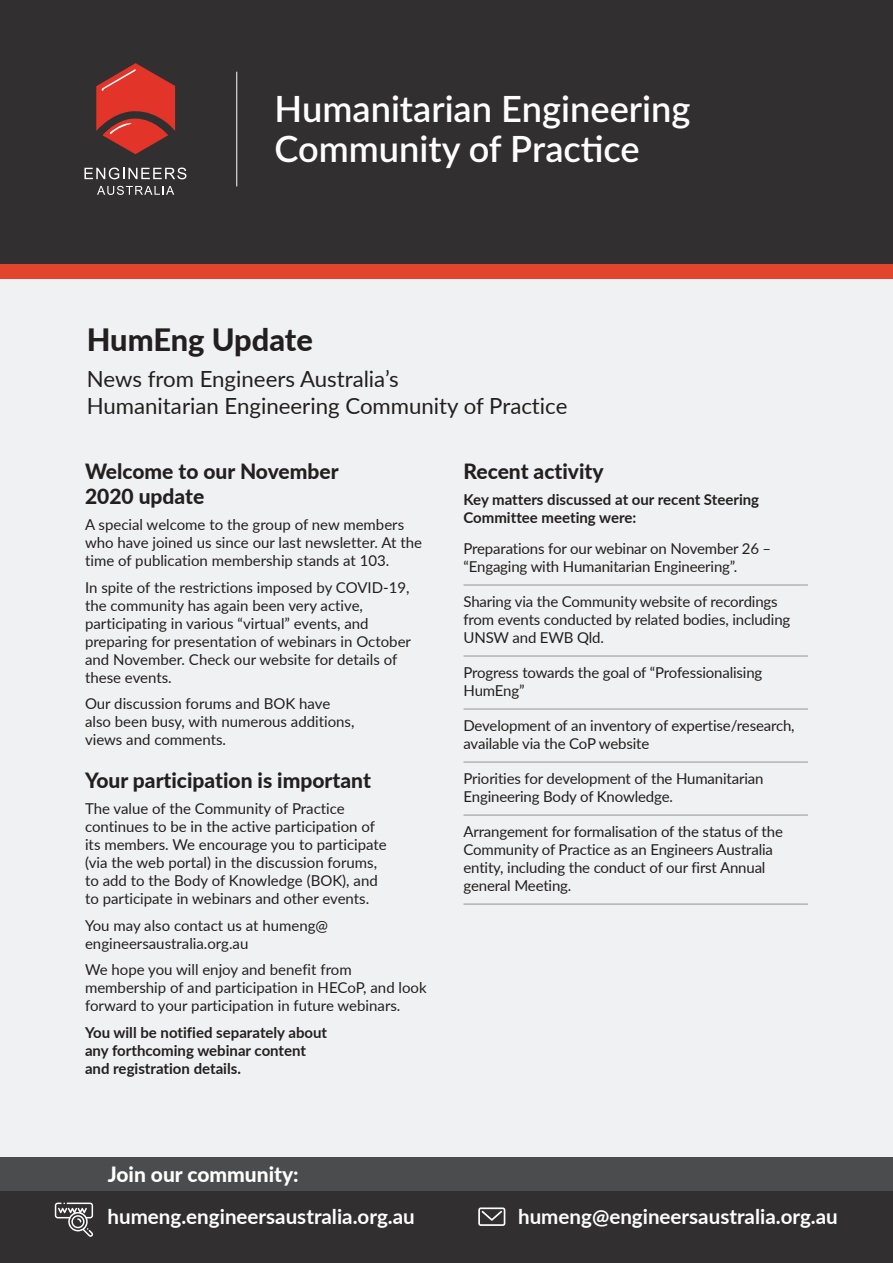
<style>
.page{position:relative;width:893px;height:1263px;background:#fff}
.page>*{position:absolute;margin:0;border:0;box-sizing:border-box;transform-origin:0 0}
.t1{font:600 36.15px/39.8px "Lato";color:#fff}
.t2{font:800 30.75px "Lato";letter-spacing:-.005em;color:#231f20}
.t3{font:22.2px/26.7px "Lato";color:#231f20}
.t4{font:800 21px/25.2px "Lato";color:#231f20}
.t5{font:800 21px "Lato";color:#fff}
.t6{font:700 20.55px "Lato";color:#fff}
.Bullets_Rule{font:15px/18px "Lato";letter-spacing:-.005em;color:#231f20}
.t7{font:700 15px/18px "Lato";color:#231f20}
</style>
<div class="page">
<div style="left:0;top:1182px;width:893px;height:81px;background:#312f30"></div>
<div style="left:0;top:1157px;width:893px;height:34px;background:#4b4c4d"></div>
<div style="left:0;top:264px;width:893px;height:893px;background:#f0f1f2"></div>
<div style="left:0;top:0;width:893px;height:279px;background:#e3442d"></div>
<hr style="left:463px;top:585px;width:345px;height:1px;background:#939598">
<hr style="left:463px;top:656px;width:345px;height:1px;background:#939598">
<hr style="left:463px;top:709px;width:345px;height:1px;background:#939598">
<hr style="left:463px;top:762px;width:345px;height:1px;background:#939598">
<hr style="left:463px;top:815px;width:345px;height:1px;background:#939598">
<hr style="left:463px;top:904px;width:345px;height:1px;background:#939598">
<div style="left:0;top:0;width:893px;height:264px;background:#312f30"></div>
<hr style="left:236px;top:72px;width:1px;height:114px;background:#fff">
<svg style="left:84px;top:168px;width:102px;height:11px"></svg>
<svg style="left:97px;top:186px;width:77px;height:9px"></svg>
<svg style="left:96px;top:63px;width:79px;height:91px"></svg>
<svg style="left:478px;top:1207px;width:27px;height:19px"></svg>
<svg style="left:55px;top:1202px;width:38px;height:35px"></svg>
<p class="t1" style="left:274px;top:87px;width:417px">Humanitarian Engineering<br>Community of Prac ce</p>
<h2 class="t2" style="left:87px;top:317px;width:228px">HumEng Update</h2>
<p class="t3" style="left:87px;top:365px;width:482px">News from Engineers Australia’s<br>Humanitarian Engineering Community of Practice</p>
<h2 class="t4" style="left:85px;top:457px;width:255px">Welcome to our November<br>2020 update</h2>
<p class="Bullets_Rule" style="left:85px;top:515px;width:338px">A special welcome to the group of new members who have joined us since our last newsletter. At the time of publication membership stands at 103.</p>
<p class="Bullets_Rule" style="left:85px;top:578px;width:328px">In spite of the restrictions imposed by COVID-19, the community has again been very active, participating in various “virtual” events, and preparing for presentation of webinars in October and November. Check our website for details of these events.</p>
<p class="Bullets_Rule" style="left:85px;top:694px;width:271px">Our discussion forums and BOK have also been busy, with numerous additions, views and comments.</p>
<h2 class="t4" style="left:85px;top:766px;width:287px">Your participation is important</h2>
<p class="Bullets_Rule" style="left:85px;top:799px;width:303px">The value of the Community of Practice continues to be in the active participation of its members. We encourage you to participate (via the web portal) in the discussion forums, to add to the Body of Knowledge (BOK), and to participate in webinars and other events.</p>
<p class="Bullets_Rule" style="left:85px;top:915px;width:245px">You may also contact us at humeng@ engineersaustralia.org.au</p>
<p class="Bullets_Rule" style="left:85px;top:960px;width:343px">We hope you will enjoy and benefit from membership of and participation in HECoP, and look forward to your participation in future webinars.</p>
<p class="t7" style="left:85px;top:1022px;width:244px">You will be notified separately about any forthcoming webinar content and registration details.</p>
<h2 class="t5" style="left:108px;top:1159px;width:193px">Join our community:</h2>
<h2 class="t4" style="left:463px;top:457px;width:142px">Recent activity</h2>
<p class="t7" style="left:463px;top:490px;width:297px">Key matters discussed at our recent Steering<br>Committee meeting were:</p>
<p class="Bullets_Rule" style="left:463px;top:539px;width:309px">Preparations for our webinar on November 26 – “Engaging with Humanitarian Engineering”.</p>
<p class="Bullets_Rule" style="left:463px;top:592px;width:328px">Sharing via the Community website of recordings from events conducted by related bodies, including<br>UNSW and EWB Qld.</p>
<p class="Bullets_Rule" style="left:463px;top:663px;width:300px">Progress towards the goal of “Professionalising<br>HumEng”</p>
<p class="Bullets_Rule" style="left:463px;top:716px;width:333px">Development of an inventory of expertise/research, available via the CoP website</p>
<p class="Bullets_Rule" style="left:463px;top:769px;width:302px">Priorities for development of the Humanitarian<br>Engineering Body of Knowledge.</p>
<p class="Bullets_Rule" style="left:463px;top:822px;width:321px">Arrangement for formalisation of the status of the Community of Practice as an Engineers Australia entity, including the conduct of our first Annual general Meeting.</p>
<p class="t6" style="left:108px;top:1201px;width:309px">humeng.engineersaustralia.org.au</p>
<p class="t6" style="left:518px;top:1201px;width:321px">humeng@engineersaustralia.org.au</p>
</div>
